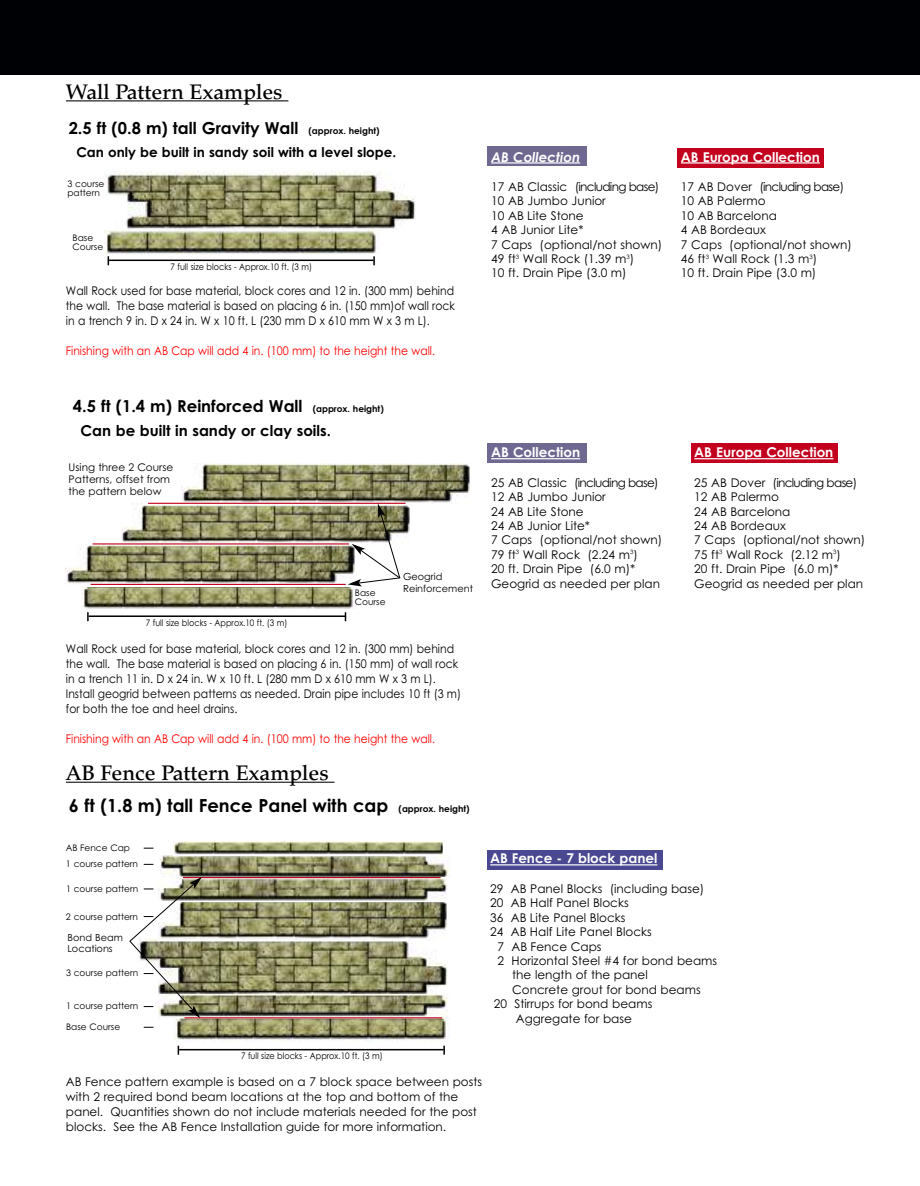
<style>
.page{position:relative;width:920px;height:1186px;background:#fff}
.page>*{position:absolute;margin:0;border:0;box-sizing:border-box;transform-origin:0 0}
.t1{font:500 21px "Palatino";color:#000}
.t2{font:700 18px "Century Gothic";color:#000}
.t3{font:700 16.5px "Century Gothic";color:#000}
.t4{font:700 15px "Century Gothic";color:#000}
.t5{font:700 13.5px "Century Gothic";color:#fff}
.t6{font:700 13.5px "Century Gothic";color:#000}
.t7{font:italic 700 13.5px "Century Gothic";color:#fff}
.t8{font:12px/14.4px "Century Gothic";color:#000}
.t9{font:12px/15px "Century Gothic";color:#000;text-align:justify;scale:.9 1}
.t10{font:12px "Century Gothic";color:#f00;scale:.9 1}
.t11{font:10.5px/12px "Century Gothic";color:#000}
.t12{font:9.75px/11.7px "Century Gothic";color:#000}
.t13{font:9px/9px "Century Gothic";color:#000}
.t14{font:9px "Century Gothic";color:#000;scale:.9 1}
.s1{font-size:9px}
</style>
<div class="page">
<div style="left:0;top:0;width:919px;height:75px;background:#000105"></div>
<div style="left:487px;top:147px;width:99px;height:19px;background:#6f6991"></div>
<div style="left:487px;top:443px;width:99px;height:20px;background:#6f6991"></div>
<div style="left:691px;top:443px;width:146px;height:20px;background:#c3001d"></div>
<div style="left:676px;top:148px;width:147px;height:19px;background:#c3001d"></div>
<div style="left:487px;top:850px;width:175px;height:20px;background:#494890"></div>
<img style="left:160px;top:855px;width:290px;height:22px">
<img style="left:121px;top:504px;width:289px;height:39px">
<img style="left:66px;top:544px;width:281px;height:40px">
<img style="left:181px;top:463px;width:289px;height:40px">
<hr style="left:66px;top:100px;width:222px;height:1px;background:#000">
<hr style="left:66px;top:782px;width:268px;height:1px;background:#000">
<img style="left:81px;top:587px;width:273px;height:22px">
<hr style="left:89px;top:615px;width:256px;height:2px;background:#000">
<svg style="left:87px;top:612px;width:2px;height:9px"></svg>
<svg style="left:344px;top:612px;width:2px;height:9px"></svg>
<img style="left:105px;top:172px;width:310px;height:58px">
<img style="left:104px;top:231px;width:274px;height:24px">
<hr style="left:109px;top:260px;width:264px;height:1px;background:#000">
<svg style="left:107px;top:256px;width:2px;height:9px"></svg>
<hr style="left:491px;top:162px;width:89px;height:2px;background:#fff">
<hr style="left:680px;top:162px;width:139px;height:2px;background:#fff">
<hr style="left:491px;top:458px;width:89px;height:1px;background:#fff">
<hr style="left:694px;top:458px;width:139px;height:1px;background:#fff">
<hr style="left:91px;top:584px;width:254px;height:1px;background:#c3001d">
<hr style="left:92px;top:543px;width:257px;height:1px;background:#c3001d">
<hr style="left:148px;top:503px;width:257px;height:1px;background:#c3001d">
<svg style="left:347px;top:503px;width:54px;height:83px"></svg>
<img style="left:202px;top:940px;width:245px;height:55px">
<hr style="left:179px;top:1049px;width:264px;height:1px;background:#000">
<svg style="left:177px;top:1046px;width:2px;height:9px"></svg>
<hr style="left:490px;top:864px;width:167px;height:1px;background:#fff">
<svg style="left:202px;top:902px;width:245px;height:37px;background:#898865"></svg>
<svg style="left:202px;top:877px;width:245px;height:24px;background:#8d8b6e"></svg>
<img style="left:202px;top:995px;width:248px;height:23px">
<img style="left:174px;top:1018px;width:275px;height:23px">
<hr style="left:184px;top:1017px;width:258px;height:1px;background:#c3001d">
<hr style="left:183px;top:877px;width:257px;height:1px;background:#c3001d">
<img style="left:173px;top:842px;width:269px;height:13px">
<svg style="left:129px;top:877px;width:73px;height:141px"></svg>
<h1 class="t1" style="left:66px;top:83px;width:218px">Wall Pattern Examples</h1>
<h3 class="t3" style="left:69px;top:118px;width:312px">2.5 ft (0.8 m) tall Gravity Wall <span class="s1">(approx. height)</span></h3>
<p class="t6" style="left:76px;top:144px;width:321px">Can only be built in sandy soil with a level slope.</p>
<p class="t13" style="left:67px;top:179px;width:38px">3 course pattern</p>
<p class="t13" style="left:72px;top:233px;width:32px">Base<br>Course</p>
<p class="t14" style="left:170px;top:261px;width:159px">7 full size blocks - Approx.10 ft. (3 m)</p>
<p class="t9" style="left:66px;top:284px;width:433px">Wall Rock used for base material, block cores and 12 in. (300 mm) behind the wall. The base material is based on placing 6 in. (150 mm)of wall rock inatrench9in.Dx24in.Wx10ft.L(230mmDx610mmWx3mL).</p>
<p class="t10" style="left:66px;top:344px;width:411px">Finishing with an AB Cap will add 4 in. (100 mm) to the height the wall.</p>
<p class="t7" style="left:491px;top:149px;width:90px">AB Collection</p>
<p class="t8" style="left:491px;top:180px;width:172px">17 AB Classic (including base)<br>10 AB Jumbo Junior<br>10 AB Lite Stone<br>4 AB Junior Lite*<br>7 Caps (optional/not shown)<br>49 ft<sup>3</sup> Wall Rock (1.39 m<sup>3</sup>)<br>10 ft. Drain Pipe (3.0 m)</p>
<p class="t5" style="left:680px;top:149px;width:140px">AB Europa Collection</p>
<p class="t8" style="left:680px;top:180px;width:172px">17 AB Dover (including base)<br>10 AB Palermo<br>10 AB Barcelona<br>4 AB Bordeaux<br>7 Caps (optional/not shown)<br>46 ft<sup>3</sup> Wall Rock (1.3 m<sup>3</sup>)<br>10 ft. Drain Pipe (3.0 m)</p>
<h3 class="t3" style="left:73px;top:397px;width:312px">4.5 ft (1.4 m) Reinforced Wall <span class="s1">(approx. height)</span></h3>
<p class="t4" style="left:81px;top:422px;width:252px">Can be built in sandy or clay soils.</p>
<p class="t11" style="left:69px;top:462px;width:106px">Using three 2 Course<br>Patterns, offset from the pattern below</p>
<p class="t14" style="left:146px;top:618px;width:159px">7 full size blocks - Approx.10 ft. (3 m)</p>
<p class="t13" style="left:355px;top:589px;width:32px">Base<br>Course</p>
<p class="t12" style="left:403px;top:571px;width:71px">Geogrid<br>Reinforcement</p>
<p class="t9" style="left:66px;top:641px;width:440px;text-align:left">Wall Rock used for base material, block cores and 12 in. (300 mm) behind the wall. The base material is based on placing 6 in. (150 mm) of wall rock in a trench 11 in. D x 24 in. W x 10 ft. L (280 mm D x 610 mm W x 3 m L).<br>Install geogrid between patterns as needed. Drain pipe includes 10 ft (3 m) for both the toe and heel drains.</p>
<p class="t10" style="left:66px;top:731px;width:411px">Finishing with an AB Cap will add 4 in. (100 mm) to the height the wall.</p>
<h1 class="t1" style="left:66px;top:765px;width:264px">AB Fence Pattern Examples</h1>
<h2 class="t2" style="left:69px;top:795px;width:402px">6 ft (1.8 m) tall Fence Panel with cap <span class="s1">(approx. height)</span></h2>
<p class="t5" style="left:491px;top:445px;width:90px">AB Collection</p>
<p class="t8" style="left:491px;top:475px;width:172px">25 AB Classic (including base)<br>12 AB Jumbo Junior<br>24 AB Lite Stone<br>24 AB Junior Lite*<br>7 Caps (optional/not shown)<br>79 ft<sup>3</sup> Wall Rock (2.24 m<sup>3</sup>)<br>20 ft. Drain Pipe (6.0 m)*<br>Geogrid as needed per plan</p>
<p class="t5" style="left:694px;top:445px;width:140px">AB Europa Collection</p>
<p class="t8" style="left:694px;top:475px;width:172px">25 AB Dover (including base)<br>12 AB Palermo<br>24 AB Barcelona<br>24 AB Bordeaux<br>7 Caps (optional/not shown)<br>75 ft<sup>3</sup> Wall Rock (2.12 m<sup>3</sup>)<br>20 ft. Drain Pipe (6.0 m)*<br>Geogrid as needed per plan</p>
<p class="t13" style="left:66px;top:843px;width:66px">AB Fence Cap</p>
<p class="t13" style="left:66px;top:885px;width:74px">1 course pattern</p>
<p class="t13" style="left:66px;top:912px;width:74px">2 course pattern</p>
<p class="t13" style="left:66px;top:860px;width:74px">1 course pattern</p>
<p class="t12" style="left:67px;top:931px;width:57px">Bond Beam<br>Locations</p>
<p class="t13" style="left:66px;top:968px;width:74px">3 course pattern</p>
<p class="t13" style="left:66px;top:1002px;width:74px">1 course pattern</p>
<p class="t13" style="left:66px;top:1023px;width:56px">Base Course</p>
<p class="t14" style="left:241px;top:1051px;width:159px">7 full size blocks - Approx.10 ft. (3 m)</p>
<p class="t8" style="left:66px;top:1074px;width:417px;line-height:15px">AB Fence pattern example is based on a 7 block space between posts with 2 required bond beam locations at the top and bottom of the panel. Quantities shown do not include materials needed for the post blocks. See the AB Fence Installation guide for more information.</p>
<p class="t5" style="left:490px;top:851px;width:169px">AB Fence - 7 block panel</p>
<p class="t8" style="left:490px;top:882px;width:215px">29 AB Panel Blocks (including base)</p>
<p class="t8" style="left:490px;top:896px;width:140px">20 AB Half Panel Blocks</p>
<p class="t8" style="left:490px;top:910px;width:137px">36 AB Lite Panel Blocks</p>
<p class="t8" style="left:490px;top:925px;width:163px">24 AB Half Lite Panel Blocks</p>
<p class="t8" style="left:497px;top:939px;width:105px">7 AB Fence Caps</p>
<p class="t8" style="left:497px;top:954px;width:221px">2 Horizontal Steel #4 for bond beams</p>
<p class="t8" style="left:512px;top:968px;width:137px">the length of the panel</p>
<p class="t8" style="left:512px;top:982px;width:190px">Concrete grout for bond beams</p>
<p class="t8" style="left:493px;top:997px;width:160px">20 Stirrups for bond beams</p>
<p class="t8" style="left:515px;top:1011px;width:117px">Aggregate for base</p>
</div>
